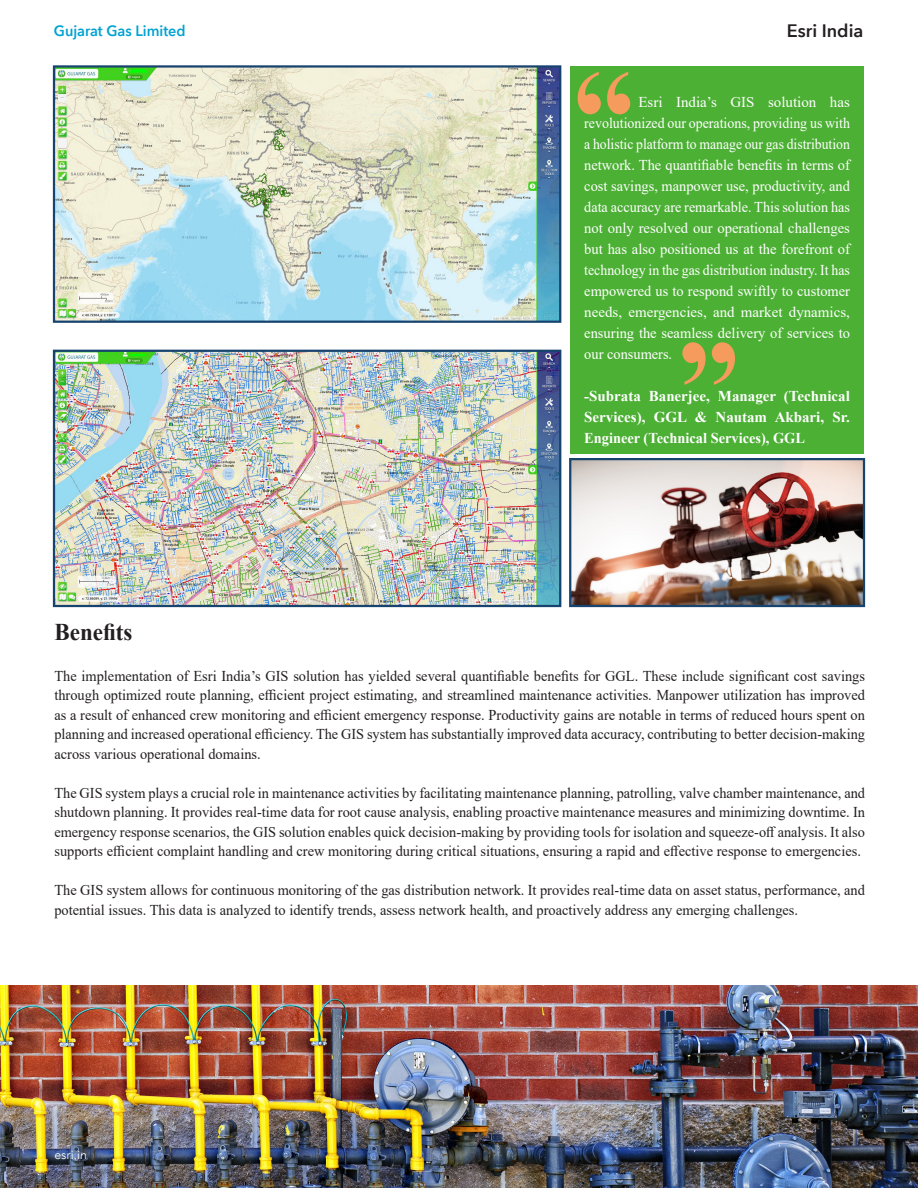
<style>
.page{position:relative;width:918px;height:1188px;background:#fff}
.page>*{position:absolute;margin:0;border:0;box-sizing:border-box;transform-origin:0 0}
.t1{font:700 24px "Times New Roman";color:#231f20;scale:.96 1}
.t2{font:600 18px "Avenir Next LT Pro";color:#231f20}
.t3{font:15px/19.5px "Times New Roman";color:#231f20;text-align:justify;scale:.96 1}
.t4{font:15px/21px "Times New Roman";color:#fff;text-align:justify}
.t5{font:700 15px/21px "Times New Roman";color:#fff;text-align:justify}
.t6{font:600 15px "Avenir Next LT Pro";color:#01a3d2;scale:.96 1}
.t7{font:12px "Avenir Next LT Pro";color:#fff}
</style>
<div class="page">
<img style="left:0;top:986px;width:918px;height:202px">
<div style="left:570px;top:66px;width:294px;height:388px;background:#4cb034"></div>
<img style="left:56px;top:68px;width:502px;height:252px">
<div style="left:53px;top:65px;width:508px;height:258px;border:2px solid #17436f"></div>
<img style="left:56px;top:353px;width:502px;height:251px">
<div style="left:53px;top:350px;width:508px;height:257px;border:2px solid #17436f"></div>
<img style="left:572px;top:461px;width:290px;height:143px">
<div style="left:569px;top:458px;width:296px;height:149px;border:2px solid #17436f"></div>
<svg style="left:578px;top:72px;width:52px;height:42px"></svg>
<svg style="left:682px;top:342px;width:53px;height:43px"></svg>
<p class="t6" style="left:54px;top:22px;width:139px">Gujarat Gas Limited</p>
<p class="t2" style="left:787px;top:20px;width:78px">Esri India</p>
<p class="t4" style="left:584px;top:91px;width:267px;text-indent:54px">Esri India’s GIS solution has revolutionized our operations, providing us with a holistic platform to manage our gas distribution network. The quantifiable benefits in terms of cost savings, manpower use, productivity, and data accuracy are remarkable. This solution has not only resolved our operational challenges but has also positioned us at the forefront of technology in the gas distribution industry. It has empowered us to respond swiftly to customer needs, emergencies, and market dynamics, ensuring the seamless delivery of services to our consumers.</p>
<p class="t5" style="left:584px;top:385px;width:267px">-Subrata Banerjee, Manager (Technical Services), GGL &amp; Nautam Akbari, Sr.<br>Engineer (Technical Services), GGL</p>
<p class="t1" style="left:54px;top:615px;width:83px">Benefits</p>
<p class="t3" style="left:54px;top:666px;width:846px">The implementation of Esri India’s GIS solution has yielded several quantifiable benefits for GGL. These include significant cost savings through optimized route planning, efficient project estimating, and streamlined maintenance activities. Manpower utilization has improved as a result of enhanced crew monitoring and efficient emergency response. Productivity gains are notable in terms of reduced hours spent on planning and increased operational efficiency. The GIS system has substantially improved data accuracy, contributing to better decision-making across various operational domains.</p>
<p class="t3" style="left:54px;top:783px;width:846px">The GIS system plays a crucial role in maintenance activities by facilitating maintenance planning, patrolling, valve chamber maintenance, and shutdown planning. It provides real-time data for root cause analysis, enabling proactive maintenance measures and minimizing downtime. In emergency response scenarios, the GIS solution enables quick decision-making by providing tools for isolation and squeeze-off analysis. It also supports efficient complaint handling and crew monitoring during critical situations, ensuring a rapid and effective response to emergencies.</p>
<p class="t3" style="left:54px;top:880px;width:846px">The GIS system allows for continuous monitoring of the gas distribution network. It provides real-time data on asset status, performance, and potential issues. This data is analyzed to identify trends, assess network health, and proactively address any emerging challenges.</p>
<p class="t7" style="left:54px;top:1147px;width:34px">esri.in</p>
</div>
